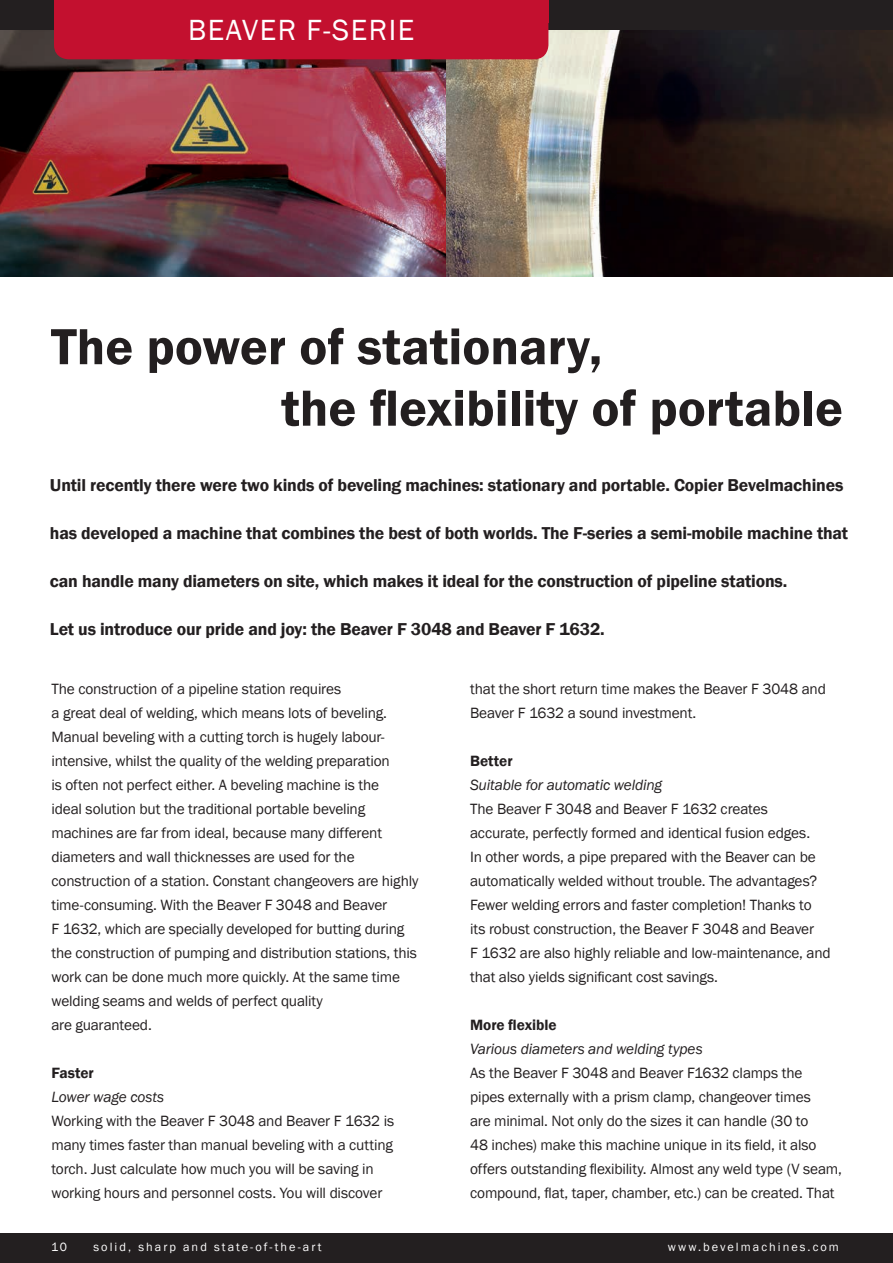
<style>
.page{position:relative;width:893px;height:1263px;background:#fff}
.page>*{position:absolute;margin:0;border:0;box-sizing:border-box;transform-origin:0 0}
.t1{font:600 52.5px/61.5px "Franklin Gothic";color:#231f20}
.t2{font:30px "Franklin Gothic";letter-spacing:.05em;color:#fff}
.t3{font:600 17.7px "Franklin Gothic";letter-spacing:-.01em;color:#231f20}
.t4{font:15.3px/24px "Franklin Gothic";letter-spacing:-.01em;color:#231f20}
.t5{font:italic 15.3px "Franklin Gothic";letter-spacing:-.01em;color:#231f20}
.t6{font:600 15.3px "Franklin Gothic";letter-spacing:-.005em;color:#231f20}
.t7{font:12.3px "Franklin Gothic";letter-spacing:.165em;color:#fff}
</style>
<div class="page">
<div style="left:0;top:1233px;width:893px;height:30px;background:#231f20"></div>
<img style="left:0;top:30px;width:893px;height:246px">
<div style="left:0;top:0;width:893px;height:30px;background:#231f20"></div>
<div style="left:54px;top:0;width:494px;height:59px;background:#c3102f"></div>
<h2 class="t2" style="left:188px;top:12px;width:227px">BEAVER F-SERIE</h2>
<h1 class="t1" style="left:281px;top:317px;width:563px;text-indent:-230px">The power of stationary,<br>the flexibility of portable</h1>
<p class="t3" style="left:50px;top:474px;width:795px">Until recently there were two kinds of beveling machines: stationary and portable. Copier Bevelmachines</p>
<p class="t3" style="left:50px;top:522px;width:800px">has developed a machine that combines the best of both worlds. The F-series a semi-mobile machine that</p>
<p class="t3" style="left:50px;top:570px;width:739px">can handle many diameters on site, which makes it ideal for the construction of pipeline stations.</p>
<p class="t3" style="left:50px;top:618px;width:556px">Let us introduce our pride and joy: the Beaver F 3048 and Beaver F 1632.</p>
<p class="t4" style="left:51px;top:677px;width:369px">The construction of a pipeline station requires<br>a great deal of welding, which means lots of beveling.<br>Manual beveling with a cutting torch is hugely labour&shy;intensive, whilst the quality of the welding preparation<br>is often not perfect either. A beveling machine is the<br>ideal solution but the traditional portable beveling machines are far from ideal, because many different diameters and wall thicknesses are used for the construction of a station. Constant changeovers are highly time-consuming. With the Beaver F 3048 and Beaver<br>F 1632, which are specially developed for butting during the construction of pumping and distribution stations, this work can be done much more quickly. At the same time welding seams and welds of perfect quality<br>are guaranteed.</p>
<p class="t6" style="left:51px;top:1064px;width:44px">Faster</p>
<p class="t5" style="left:51px;top:1088px;width:114px">Lower wage costs</p>
<p class="t4" style="left:51px;top:1109px;width:344px">Working with the Beaver F 3048 and Beaver F 1632 is many times faster than manual beveling with a cutting torch. Just calculate how much you will be saving in working hours and personnel costs. You will discover</p>
<p class="t4" style="left:470px;top:677px;width:357px">that the short return time makes the Beaver F 3048 and<br>Beaver F 1632 a sound investment.</p>
<p class="t6" style="left:470px;top:752px;width:44px">Better</p>
<p class="t5" style="left:470px;top:776px;width:194px">Suitable for automatic welding</p>
<p class="t4" style="left:470px;top:797px;width:362px">The Beaver F 3048 and Beaver F 1632 creates accurate, perfectly formed and identical fusion edges.<br>In other words, a pipe prepared with the Beaver can be automatically welded without trouble. The advantages?<br>Fewer welding errors and faster completion! Thanks to its robust construction, the Beaver F 3048 and Beaver<br>F 1632 are also highly reliable and low-maintenance, and that also yields significant cost savings.</p>
<p class="t6" style="left:470px;top:1016px;width:88px">More flexible</p>
<p class="t5" style="left:470px;top:1040px;width:234px">Various diameters and welding types</p>
<p class="t4" style="left:470px;top:1061px;width:373px">As the Beaver F 3048 and Beaver F1632 clamps the<br>pipes externally with a prism clamp, changeover times<br>are minimal. Not only do the sizes it can handle (30 to<br>48 inches) make this machine unique in its field, it also offers outstanding flexibility. Almost any weld type (V seam, compound, flat, taper, chamber, etc.) can be created. That</p>
<p class="t7" style="left:51px;top:1240px;width:18px">10</p>
<p class="t7" style="left:94px;top:1240px;width:230px">solid, sharp and state-of-the-art</p>
<p class="t7" style="left:668px;top:1240px;width:173px">www.bevelmachines.com</p>
</div>
